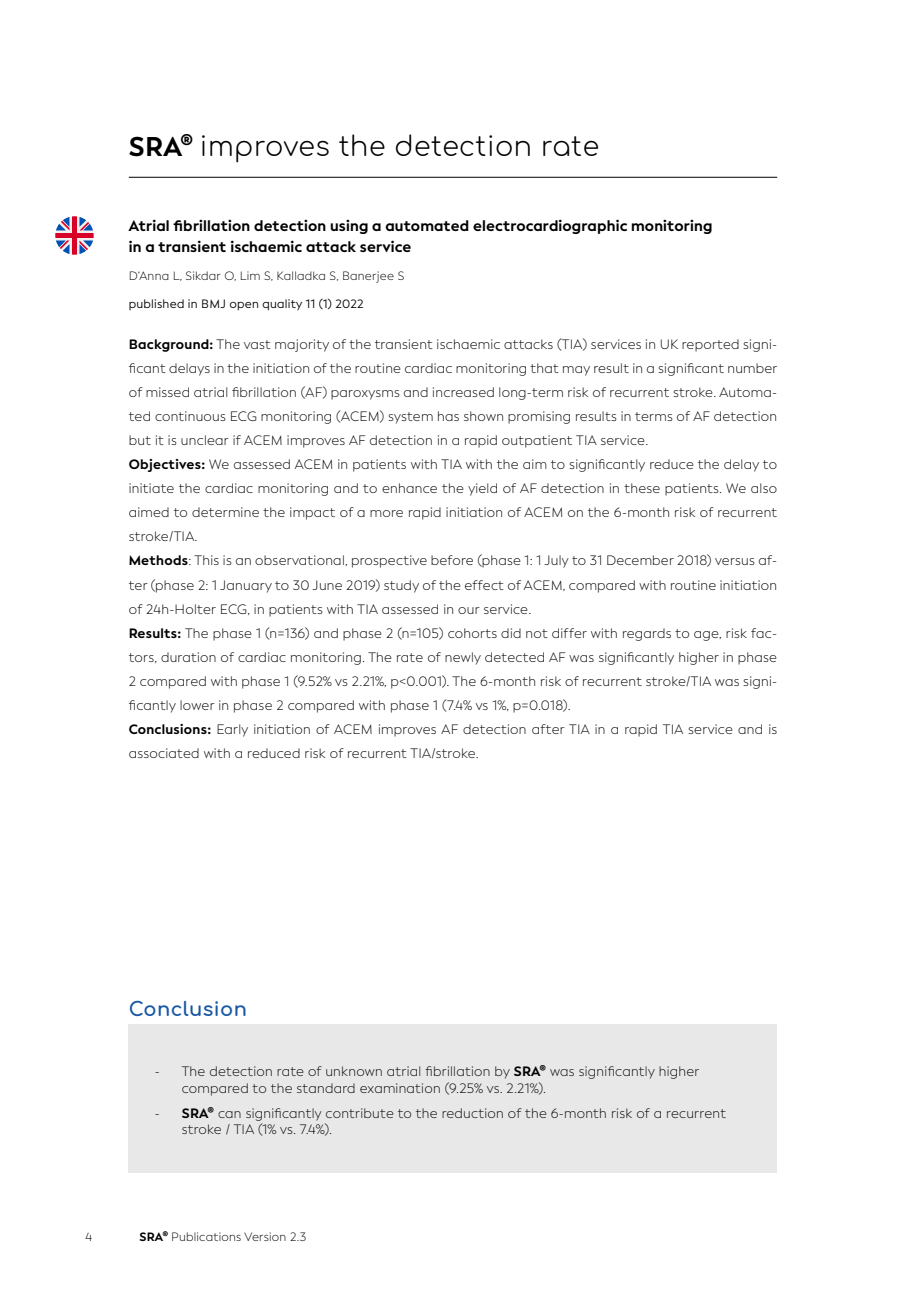
<style>
.page{position:relative;width:906px;height:1289px;background:#fff}
.page>*{position:absolute;margin:0;border:0;box-sizing:border-box;transform-origin:0 0}
.t1{font:300 27px "Comfortaa";letter-spacing:.02em;color:#000}
.t2{font:700 19.5px "Comfortaa";letter-spacing:.02em;color:#1857a4}
.t3{font:700 15px/21px "Facundo";letter-spacing:.01em;color:#000}
.t4{font:300 13.5px/24px "Facundo";letter-spacing:.02em;color:#000}
.t5{font:300 12px "Facundo";letter-spacing:.02em;color:#000}
.t6{font:12px "Facundo";letter-spacing:.02em;color:#000}
.s1{font-family:"Facundo";font-weight:700}
.s2{font-weight:700}
</style>
<div class="page">
<svg style="left:55px;top:216px;width:39px;height:39px"></svg>
<hr style="left:129px;top:177px;width:648px;height:1px;background:#000">
<div style="left:129px;top:1024px;width:648px;height:148px;background:#e8e8e8"></div>
<h1 class="t1" style="left:129px;top:122px;width:472px"><span class="s1">SRA®</span> improves the detection rate</h1>
<p class="t3" style="left:129px;top:216px;width:585px">Atrial fibrillation detection using a automated electrocardiographic monitoring in a transient ischaemic attack service</p>
<p class="t5" style="left:129px;top:269px;width:277px">D‘Anna L, Sikdar O, Lim S, Kalladka S, Banerjee S</p>
<p class="t6" style="left:129px;top:297px;width:236px">published in BMJ open quality 11 (1) 2022</p>
<p class="t4" style="left:129px;top:333px;width:650px"><span class="s2">Background:</span> The vast majority of the transient ischaemic attacks (TIA) services in UK reported signi&shy;ficant delays in the initiation of the routine cardiac monitoring that may result in a significant number of missed atrial fibrillation (AF) paroxysms and increased long-term risk of recurrent stroke. Automa&shy;ted continuous ECG monitoring (ACEM) system has shown promising results in terms of AF detection but it is unclear if ACEM improves AF detection in a rapid outpatient TIA service.<br><span class="s2">Objectives:</span> We assessed ACEM in patients with TIA with the aim to significantly reduce the delay to initiate the cardiac monitoring and to enhance the yield of AF detection in these patients. We also aimed to determine the impact of a more rapid initiation of ACEM on the 6-month risk of recurrent stroke/TIA.<br><span class="s2">Methods</span>: This is an observational, prospective before (phase 1: 1 July to 31 December 2018) versus af&shy;ter (phase 2: 1 January to 30 June 2019) study of the effect of ACEM, compared with routine initiation of 24h-Holter ECG, in patients with TIA assessed in our service.<br><span class="s2">Results:</span> The phase 1 (n=136) and phase 2 (n=105) cohorts did not differ with regards to age, risk fac&shy;tors, duration of cardiac monitoring. The rate of newly detected AF was significantly higher in phase 2 compared with phase 1 (9.52% vs 2.21%, p&lt;0.001). The 6-month risk of recurrent stroke/TIA was signi&shy;ficantly lower in phase 2 compared with phase 1 (7.4% vs 1%, p=0.018).<br><span class="s2">Conclusions:</span> Early initiation of ACEM improves AF detection after TIA in a rapid TIA service and is associated with a reduced risk of recurrent TIA/stroke.</p>
<h2 class="t2" style="left:129px;top:991px;width:120px">Conclusion</h2>
<p class="t4" style="left:182px;top:1063px;width:519px;line-height:16.5px;text-indent:-27px">- The detection rate of unknown atrial fibrillation by <span class="s2">SRA®</span> was significantly higher compared to the standard examination (9.25% vs. 2.21%).</p>
<p class="t4" style="left:182px;top:1105px;width:546px;line-height:16.5px;text-indent:-27px">- <span class="s2">SRA®</span> can significantly contribute to the reduction of the 6-month risk of a recurrent stroke / TIA (1% vs. 7.4%).</p>
<p class="t5" style="left:86px;top:1230px;width:8px">4</p>
<p class="t5" style="left:140px;top:1230px;width:168px"><span class="s2">SRA®</span> Publications Version 2.3</p>
</div>
